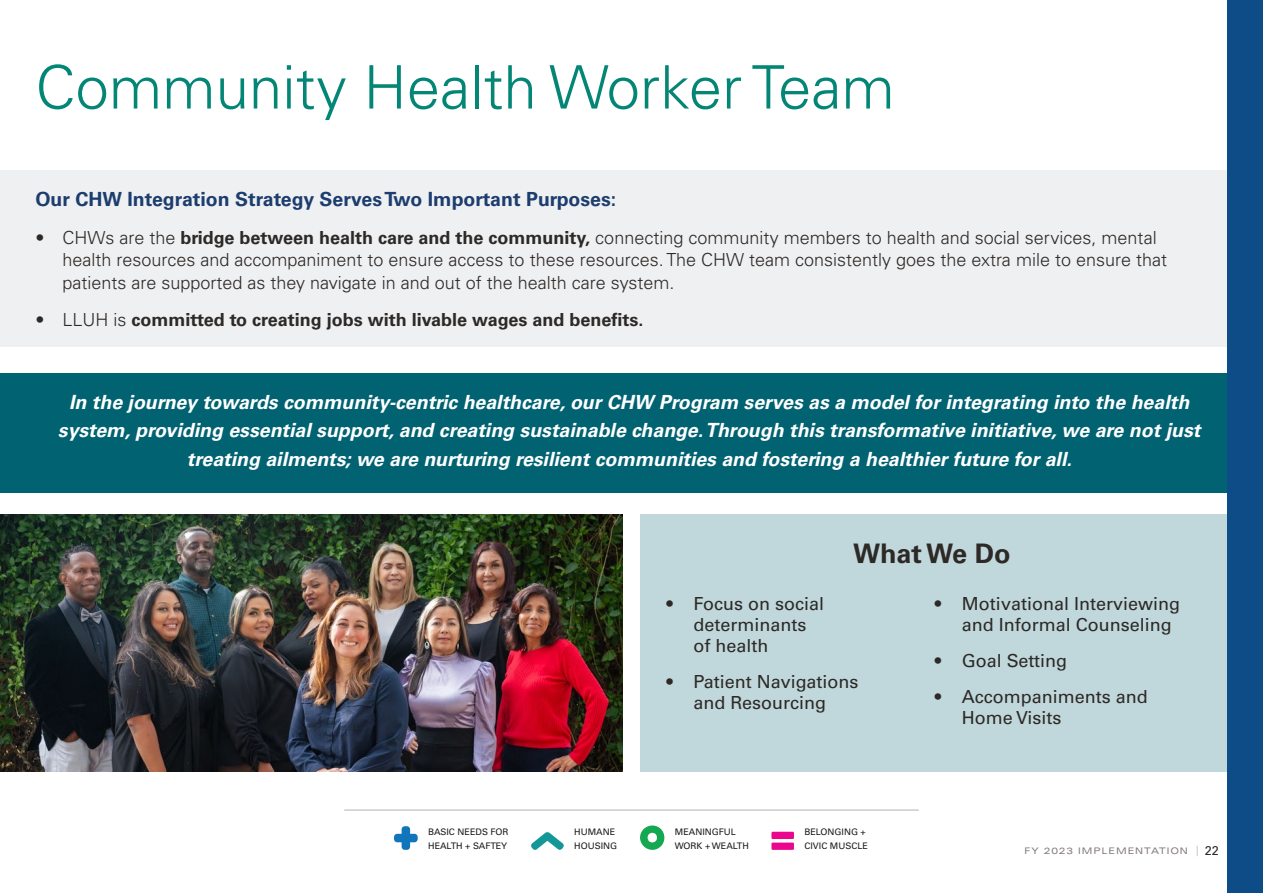
<style>
.page{position:relative;width:1263px;height:893px;background:#fff}
.page>*{position:absolute;margin:0;border:0;box-sizing:border-box;transform-origin:0 0}
.t1{font:300 60px "Univers";color:#038675}
.t2{font:700 27px "Univers";color:#2d2926}
.t3{font:italic 700 19.5px/28.5px "Univers";color:#fff;text-align:center}
.t4{font:700 19.5px "Univers";color:#1c3d6e}
.t5{font:300 18px/22.5px "Univers";color:#2d2926}
.t6{font:18px/21px "Univers";color:#2d2926}
.t7{font:700 18px "Univers";color:#2d2926}
.t8{font:12.75px "Univers LT Std";color:#2d2926}
.t9{font:9px/13.5px "Univers";color:#1a1a1a}
.t10{font:expanded 9px "Univers";letter-spacing:.1em;color:#7d7774}
.s1{font-weight:700}
.s2{font-weight:300}
</style>
<div class="page">
<div style="left:0;top:373px;width:1263px;height:120px;background:#016272"></div>
<div style="left:640px;top:514px;width:623px;height:258px;background:#c0d8dc"></div>
<div style="left:0;top:170px;width:1263px;height:176px;background:#eff0f2"></div>
<div style="left:1227px;top:0;width:36px;height:893px;background:#0e4c87"></div>
<hr style="left:344px;top:809px;width:575px;height:2px;background:#9a989a">
<svg style="left:394px;top:826px;width:24px;height:24px"></svg>
<svg style="left:531px;top:832px;width:33px;height:18px"></svg>
<svg style="left:640px;top:825px;width:24px;height:25px"></svg>
<div style="left:771px;top:832px;width:23px;height:7px;background:#ea078d"></div>
<div style="left:771px;top:843px;width:23px;height:7px;background:#ea078d"></div>
<img style="left:0;top:514px;width:622px;height:258px">
<h1 class="t1" style="left:35px;top:51px;width:861px">Community Health Worker Team</h1>
<p class="t4" style="left:35px;top:188px;width:582px">Our CHW Integration Strategy Serves Two Important Purposes:</p>
<p class="t5" style="left:62px;top:226px;width:1106px;text-indent:-27px">• CHWs are the <span class="s1">bridge between health care and the community,</span> connecting community members to health and social services, mental health resources and accompaniment to ensure access to these resources. The CHW team consistently goes the extra mile to ensure that patients are supported as they navigate in and out of the health care system.</p>
<p class="t7" style="left:35px;top:310px;width:609px"><span class="s2">• LLUH is</span> committed to creating jobs with livable wages and benefits.</p>
<p class="t3" style="left:58px;top:388px;width:1144px">In the journey towards community-centric healthcare, our CHW Program serves as a model for integrating into the health system, providing essential support, and creating sustainable change. Through this transformative initiative, we are not just treating ailments; we are nurturing resilient communities and fostering a healthier future for all.</p>
<h2 class="t2" style="left:853px;top:537px;width:159px">What We Do</h2>
<p class="t6" style="left:693px;top:593px;width:132px;text-indent:-27px">• Focus on social determinants of health</p>
<p class="t6" style="left:666px;top:671px;width:194px;text-align:center">• Patient Navigations and Resourcing</p>
<p class="t9" style="left:428px;top:825px;width:82px">BASIC NEEDS FOR<br>HEALTH + SAFTEY</p>
<p class="t9" style="left:574px;top:825px;width:45px">HUMANE<br>HOUSING</p>
<p class="t9" style="left:675px;top:825px;width:76px">MEANINGFUL<br>WORK + WEALTH</p>
<p class="t9" style="left:804px;top:825px;width:65px">BELONGING +<br>CIVIC MUSCLE</p>
<p class="t6" style="left:962px;top:593px;width:220px;text-indent:-27px">• Motivational Interviewing and Informal Counseling</p>
<p class="t6" style="left:935px;top:650px;width:134px">• Goal Setting</p>
<p class="t6" style="left:962px;top:686px;width:187px;text-indent:-27px">• Accompaniments and<br>Home Visits</p>
<p class="t10" style="left:1024px;top:845px;width:165px">FY 2023 IMPLEMENTATION</p>
<p class="t8" style="left:1205px;top:843px;width:16px">22</p>
</div>
